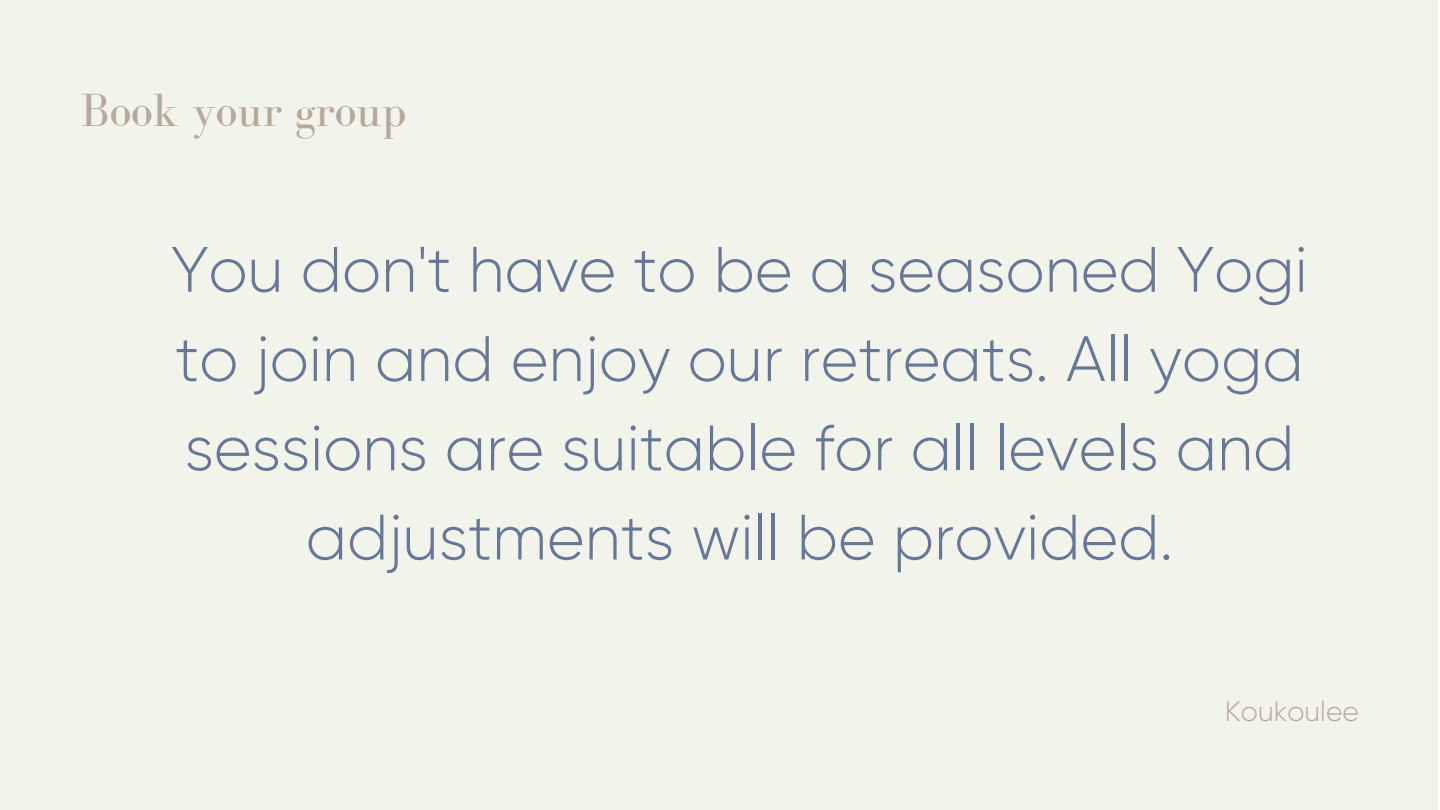
<style>
.page{position:relative;width:1440px;height:810px;background:#fff}
.page>*{position:absolute;margin:0;border:0;box-sizing:border-box;transform-origin:0 0}
.t1{font:300 64px/89.2px "Gilroy";color:#677798;text-align:center}
.t2{font:48px "Bodoni FLF";color:#b7a99a}
.t3{font:300 28px "Gilroy";color:#b7a99a}
</style>
<div class="page">
<div style="left:0;top:0;width:1438px;height:810px;background:#f2f3eb"></div>
<p class="t2" style="left:81px;top:84px;width:327px">Book your group</p>
<p class="t1" style="left:171px;top:226px;width:1138px">You don't have to be a seasoned Yogi to join and enjoy our retreats. All yoga sessions are suitable for all levels and adjustments will be provided.</p>
<p class="t3" style="left:1225px;top:696px;width:136px">Koukoulee</p>
</div>
